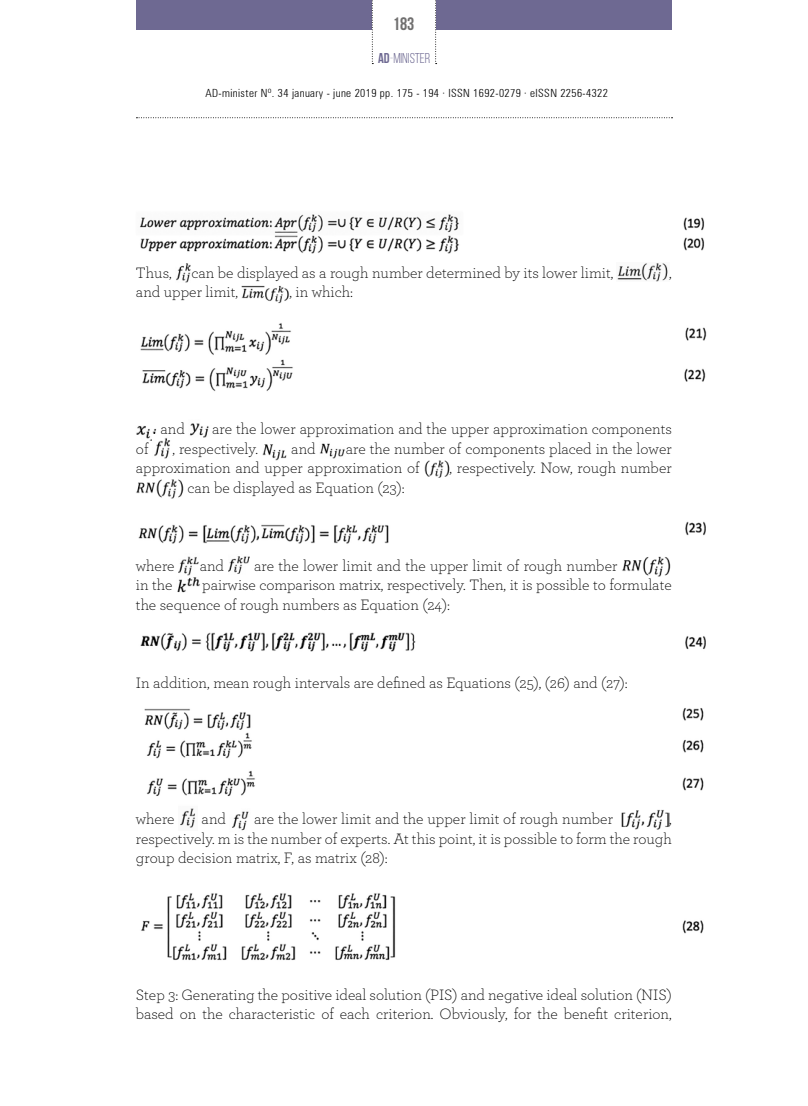
<style>
.page{position:relative;width:808px;height:1106px;background:#fff}
.page>*{position:absolute;margin:0;border:0;box-sizing:border-box;transform-origin:0 0}
.t1{font:700 18px "Bebas Neue";color:#706f6f}
.t2{font:300 15.75px/19.5px "Archer Pro";color:#000}
.t3{font:14.25px "Bebas Neue";color:#6e6992}
.t4{font:300 condensed 11.25px "Zurich BT";letter-spacing:.035em;color:#000}
.s1{font-weight:700}
.s2{font-weight:300}
</style>
<div class="page">
<div style="left:136px;top:0;width:236px;height:30px;background:#6e6992"></div>
<svg style="left:435px;top:0;width:2px;height:64px"></svg>
<svg style="left:372px;top:0;width:1px;height:64px"></svg>
<div style="left:436px;top:0;width:236px;height:30px;background:#6e6992"></div>
<svg style="left:136px;top:117px;width:536px;height:1px"></svg>
<img style="left:140px;top:214px;width:565px;height:40px">
<img style="left:176px;top:263px;width:15px;height:19px">
<img style="left:617px;top:263px;width:51px;height:19px">
<img style="left:242px;top:285px;width:47px;height:18px">
<img style="left:140px;top:323px;width:567px;height:32px">
<img style="left:142px;top:359px;width:564px;height:32px">
<img style="left:136px;top:426px;width:21px;height:15px">
<img style="left:189px;top:423px;width:20px;height:14px">
<img style="left:153px;top:435px;width:17px;height:24px">
<img style="left:262px;top:444px;width:25px;height:16px">
<img style="left:320px;top:443px;width:25px;height:16px">
<img style="left:424px;top:460px;width:25px;height:18px">
<img style="left:136px;top:479px;width:48px;height:20px">
<img style="left:138px;top:521px;width:568px;height:23px">
<img style="left:179px;top:556px;width:20px;height:19px">
<img style="left:228px;top:556px;width:22px;height:18px">
<img style="left:622px;top:556px;width:49px;height:21px">
<img style="left:177px;top:577px;width:23px;height:16px">
<img style="left:140px;top:632px;width:566px;height:20px">
<img style="left:144px;top:708px;width:560px;height:88px">
<img style="left:180px;top:808px;width:16px;height:20px">
<img style="left:232px;top:811px;width:17px;height:20px">
<img style="left:621px;top:810px;width:48px;height:20px">
<img style="left:141px;top:893px;width:563px;height:67px">
<p class="t1" style="left:393px;top:14px;width:23px">183</p>
<p class="t3" style="left:378px;top:51px;width:54px"><span class="s1">AD</span><span class="s2">-</span>MINISTER</p>
<p class="t4" style="left:206px;top:86px;width:404px">AD-minister Nº. 34 january - june 2019 pp. 175 - 194 · ISSN 1692-0279 · eISSN 2256-4322</p>
<p class="t2" style="left:136px;top:262px;width:479px">Thus, can be displayed as a rough number determined by its lower limit,</p>
<p class="t2" style="left:669px;top:262px;width:4px">,</p>
<p class="t2" style="left:136px;top:282px;width:104px">and upper limit,</p>
<p class="t2" style="left:289px;top:282px;width:65px">, in which:</p>
<p class="t2" style="left:160px;top:418px;width:26px">and</p>
<p class="t2" style="left:212px;top:418px;width:461px">are the lower approximation and the upper approximation components</p>
<p class="t2" style="left:136px;top:438px;width:14px">of</p>
<p class="t2" style="left:173px;top:438px;width:87px">, respectively.</p>
<p class="t2" style="left:291px;top:438px;width:26px">and</p>
<p class="t2" style="left:136px;top:438px;width:537px;text-indent:210px">are the number of components placed in the lower approximation and upper approximation of</p>
<p class="t2" style="left:449px;top:457px;width:224px">, respectively. Now, rough number</p>
<p class="t2" style="left:187px;top:477px;width:219px">can be displayed as Equation (23):</p>
<p class="t2" style="left:136px;top:555px;width:40px">where</p>
<p class="t2" style="left:200px;top:555px;width:26px">and</p>
<p class="t2" style="left:254px;top:555px;width:365px">are the lower limit and the upper limit of rough number</p>
<p class="t2" style="left:136px;top:574px;width:38px">in the</p>
<p class="t2" style="left:136px;top:574px;width:537px;text-indent:66px">pairwise comparison matrix, respectively. Then, it is possible to formulate the sequence of rough numbers as Equation (24):</p>
<p class="t2" style="left:136px;top:672px;width:493px">In addition, mean rough intervals are defined as Equations (25), (26) and (27):</p>
<p class="t2" style="left:136px;top:808px;width:40px">where</p>
<p class="t2" style="left:202px;top:808px;width:26px">and</p>
<p class="t2" style="left:254px;top:808px;width:360px">are the lower limit and the upper limit of rough number</p>
<p class="t2" style="left:136px;top:808px;width:537px;text-align:justify;text-indent:533px">, respectively. m is the number of experts. At this point, it is possible to form the rough group decision matrix, F, as matrix (28):</p>
<p class="t2" style="left:136px;top:984px;width:537px">Step 3: Generating the positive ideal solution (PIS) and negative ideal solution (NIS) based on the characteristic of each criterion. Obviously, for the benefit criterion,</p>
</div>
